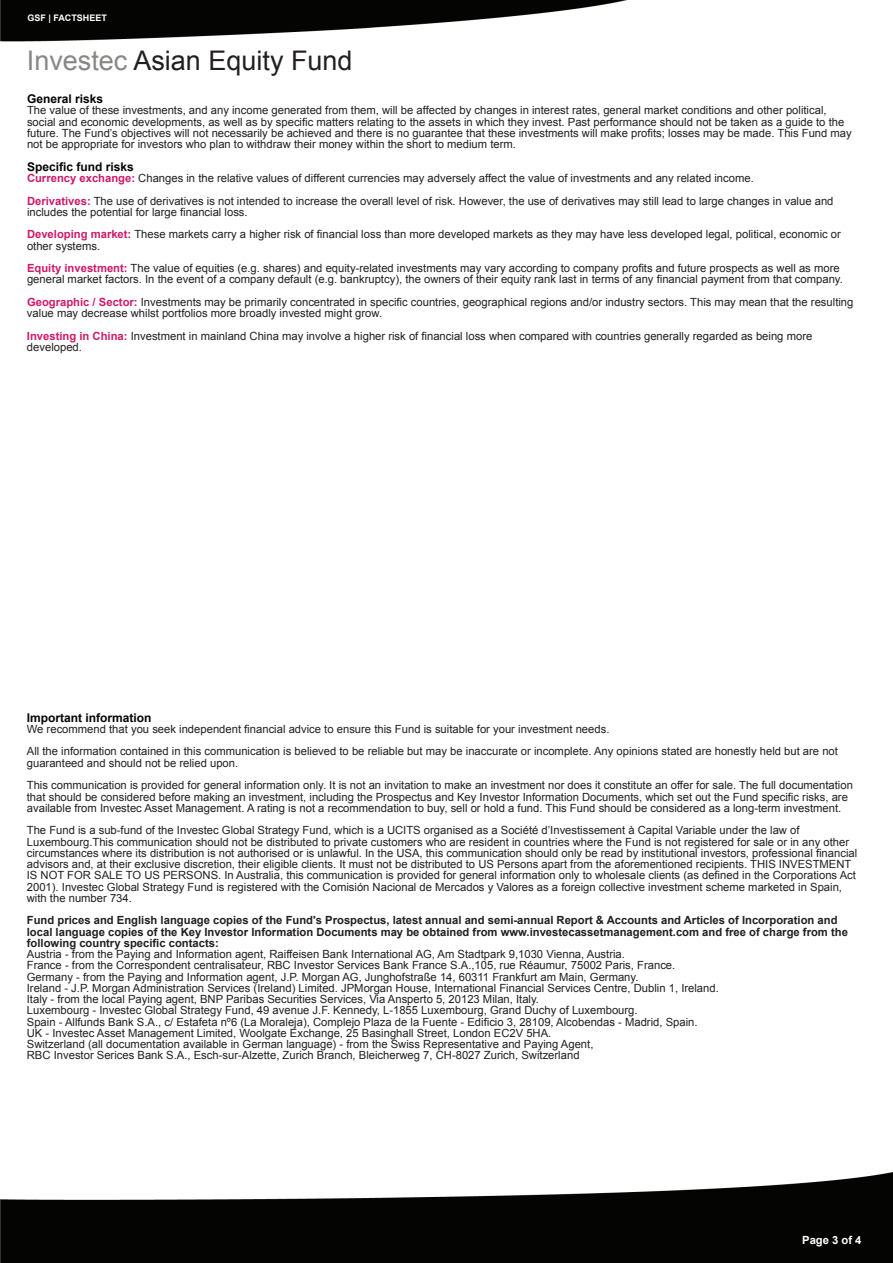
<style>
.page{position:relative;width:893px;height:1263px;background:#fff}
.page>*{position:absolute;margin:0;border:0;box-sizing:border-box;transform-origin:0 0}
.t1{font:27px "Arial";color:#231f20}
.t2{font:700 12px "Arial";color:#040503}
.t3{font:11.25px/11.2px "Arial";color:#231f20}
.t4{font:700 11.25px/11.2px "Arial";color:#231f20}
.t5{font:700 11.25px "Arial";color:#fff}
.t6{font:700 9px "Arial";color:#fff}
.s1{color:#888786}
.s2{font-weight:700;color:#cd1a6a}
</style>
<div class="page">
<img style="left:0;top:0;width:628px;height:42px">
<img style="left:0;top:1172px;width:893px;height:91px">
<p class="t6" style="left:27px;top:12px;width:81px">GSF | FACTSHEET</p>
<h1 class="t1" style="left:27px;top:43px;width:327px"><span class="s1">Investec</span> Asian Equity Fund</h1>
<p class="t2" style="left:27px;top:91px;width:78px">General risks</p>
<p class="t3" style="left:27px;top:105px;width:826px">The value of these investments, and any income generated from them, will be affected by changes in interest rates, general market conditions and other political, social and economic developments, as well as by specific matters relating to the assets in which they invest. Past performance should not be taken as a guide to the future. The Fund’s objectives will not necessarily be achieved and there is no guarantee that these investments will make profits; losses may be made. This Fund may not be appropriate for investors who plan to withdraw their money within the short to medium term.</p>
<p class="t2" style="left:27px;top:159px;width:108px">Specific fund risks</p>
<p class="t3" style="left:27px;top:167px;width:808px;line-height:22.5px"><span class="s2">Currency exchange:</span> Changes in the relative values of different currencies may adversely affect the value of investments and any related income.<br><span class="s2">Derivatives:</span> The use of derivatives is not intended to increase the overall level of risk. However, the use of derivatives may still lead to large changes in value and</p>
<p class="t3" style="left:27px;top:201px;width:815px;line-height:22.5px">includes the potential for large financial loss.<br><span class="s2">Developing market:</span> These markets carry a higher risk of financial loss than more developed markets as they may have less developed legal, political, economic or</p>
<p class="t3" style="left:27px;top:234px;width:814px;line-height:22.5px">other systems.<br><span class="s2">Equity investment:</span> The value of equities (e.g. shares) and equity-related investments may vary according to company profits and future prospects as well as more</p>
<p class="t3" style="left:27px;top:268px;width:828px;line-height:22.5px">general market factors. In the event of a company default (e.g. bankruptcy), the owners of their equity rank last in terms of any financial payment from that company.<br><span class="s2">Geographic / Sector:</span> Investments may be primarily concentrated in specific countries, geographical regions and/or industry sectors. This may mean that the resulting</p>
<p class="t3" style="left:27px;top:302px;width:787px;line-height:22.5px">value may decrease whilst portfolios more broadly invested might grow.<br><span class="s2">Investing in China:</span> Investment in mainland China may involve a higher risk of financial loss when compared with countries generally regarded as being more</p>
<p class="t3" style="left:27px;top:341px;width:57px">developed.</p>
<p class="t2" style="left:27px;top:709px;width:126px">Important information</p>
<p class="t3" style="left:27px;top:718px;width:813px;line-height:22.5px">We recommend that you seek independent financial advice to ensure this Fund is suitable for your investment needs.<br>All the information contained in this communication is believed to be reliable but may be inaccurate or incomplete. Any opinions stated are honestly held but are not</p>
<p class="t3" style="left:27px;top:752px;width:828px;line-height:22.5px">guaranteed and should not be relied upon.<br>This communication is provided for general information only. It is not an invitation to make an investment nor does it constitute an offer for sale. The full documentation</p>
<p class="t3" style="left:27px;top:791px;width:823px">that should be considered before making an investment, including the Prospectus and Key Investor Information Documents, which set out the Fund specific risks, are available from Investec Asset Management. A rating is not a recommendation to buy, sell or hold a fund. This Fund should be considered as a long-term investment.</p>
<p class="t3" style="left:27px;top:825px;width:832px">The Fund is a sub-fund of the Investec Global Strategy Fund, which is a UCITS organised as a Société d’Investissement à Capital Variable under the law of Luxembourg.This communication should not be distributed to private customers who are resident in countries where the Fund is not registered for sale or in any other circumstances where its distribution is not authorised or is unlawful. In the USA, this communication should only be read by institutional investors, professional financial advisors and, at their exclusive discretion, their eligible clients. It must not be distributed to US Persons apart from the aforementioned recipients. THIS INVESTMENT IS NOT FOR SALE TO US PERSONS. In Australia, this communication is provided for general information only to wholesale clients (as defined in the Corporations Act 2001). Investec Global Strategy Fund is registered with the Comisión Nacional de Mercados y Valores as a foreign collective investment scheme marketed in Spain, with the number 734.</p>
<p class="t4" style="left:27px;top:915px;width:823px">Fund prices and English language copies of the Fund's Prospectus, latest annual and semi-annual Report &amp; Accounts and Articles of Incorporation and local language copies of the Key Investor Information Documents may be obtained from www.investecassetmanagement.com and free of charge from the following country specific contacts:</p>
<p class="t3" style="left:27px;top:948px;width:693px">Austria - from the Paying and Information agent, Raiffeisen Bank International AG, Am Stadtpark 9,1030 Vienna, Austria.<br>France - from the Correspondent centralisateur, RBC Investor Services Bank France S.A.,105, rue Réaumur, 75002 Paris, France.<br>Germany - from the Paying and Information agent, J.P. Morgan AG, Junghofstraße 14, 60311 Frankfurt am Main, Germany.<br>Ireland - J.P. Morgan Administration Services (Ireland) Limited. JPMorgan House, International Financial Services Centre, Dublin 1, Ireland.<br>Italy - from the local Paying agent, BNP Paribas Securities Services, Via Ansperto 5, 20123 Milan, Italy.<br>Luxembourg - Investec Global Strategy Fund, 49 avenue J.F. Kennedy, L-1855 Luxembourg, Grand Duchy of Luxembourg.<br>Spain - Allfunds Bank S.A., c/ Estafeta nº6 (La Moraleja), Complejo Plaza de la Fuente - Edificio 3, 28109, Alcobendas - Madrid, Spain.<br>UK - Investec Asset Management Limited, Woolgate Exchange, 25 Basinghall Street, London EC2V 5HA.<br>Switzerland (all documentation available in German language) - from the Swiss Representative and Paying Agent,<br>RBC Investor Serices Bank S.A., Esch-sur-Alzette, Zurich Branch, Bleicherweg 7, CH-8027 Zurich, Switzerland</p>
<p class="t5" style="left:802px;top:1232px;width:61px">Page 3 of 4</p>
</div>
